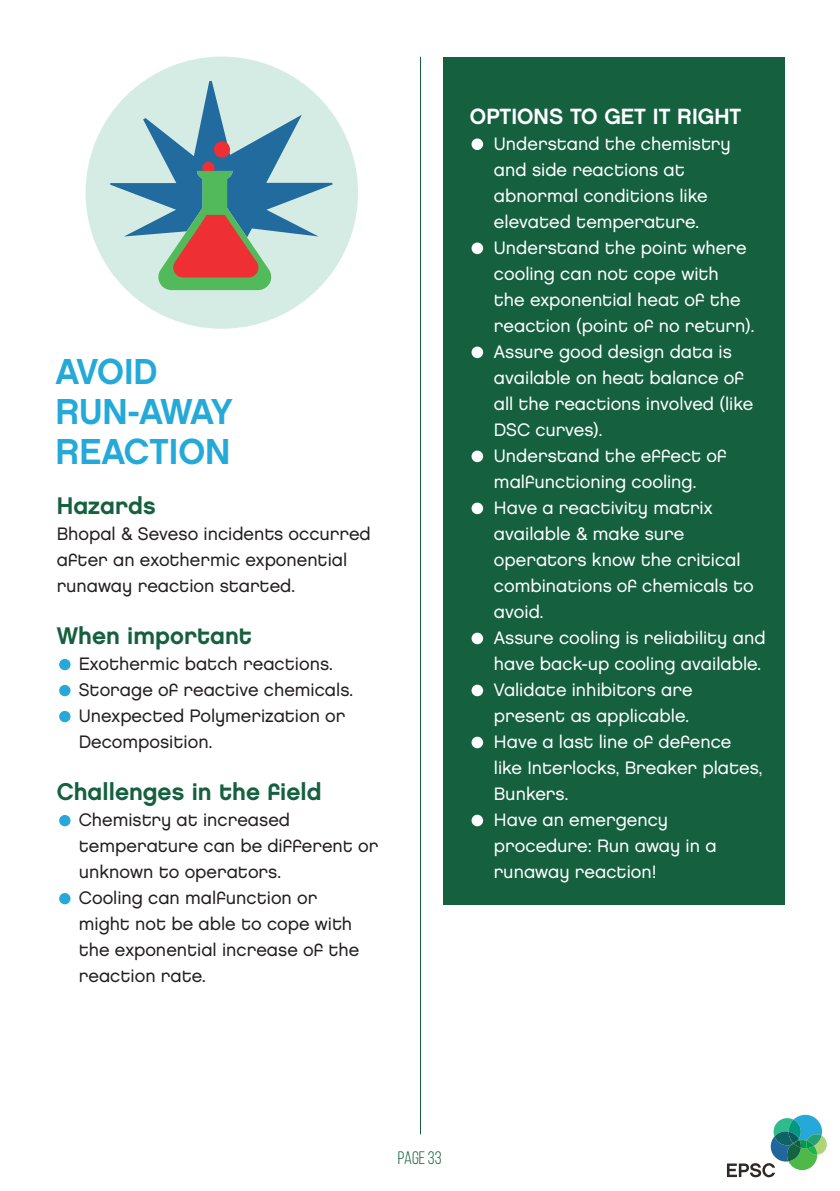
<style>
.page{position:relative;width:840px;height:1191px;background:#fff}
.page>*{position:absolute;margin:0;border:0;box-sizing:border-box;transform-origin:0 0}
.t1{font:36px "Chalet New York Nineteen Eighty";color:#24a9d8}
.t2{font:24px "Chalet New York Nineteen Eighty";color:#15603f}
.t3{font:22px "Chalet New York Nineteen Eighty";color:#fff}
.t4{font:18px/26px "Chalet London Nineteen Eighty";color:#fff}
.t5{font:18px/26px "Chalet London Nineteen Eighty";color:#231f20}
.t6{font:18px "Bebas Neue";color:#15603f}
</style>
<div class="page">
<svg style="left:727px;top:1114px;width:99px;height:63px"></svg>
<div style="left:443px;top:57px;width:341px;height:847px;background:#15603f"></div>
<hr style="left:420px;top:57px;width:1px;height:1077px;background:#15603f">
<div style="left:471px;top:138px;width:12px;height:12px;background:#fff;border-radius:50%"></div>
<div style="left:471px;top:242px;width:12px;height:12px;background:#fff;border-radius:50%"></div>
<div style="left:471px;top:346px;width:12px;height:12px;background:#fff;border-radius:50%"></div>
<div style="left:471px;top:450px;width:12px;height:12px;background:#fff;border-radius:50%"></div>
<div style="left:471px;top:502px;width:12px;height:12px;background:#fff;border-radius:50%"></div>
<div style="left:471px;top:632px;width:12px;height:12px;background:#fff;border-radius:50%"></div>
<div style="left:471px;top:684px;width:12px;height:12px;background:#fff;border-radius:50%"></div>
<div style="left:471px;top:736px;width:12px;height:12px;background:#fff;border-radius:50%"></div>
<div style="left:471px;top:814px;width:12px;height:12px;background:#fff;border-radius:50%"></div>
<div style="left:59px;top:659px;width:11px;height:11px;background:#24a9d8;border-radius:50%"></div>
<div style="left:59px;top:685px;width:11px;height:11px;background:#24a9d8;border-radius:50%"></div>
<div style="left:59px;top:711px;width:11px;height:11px;background:#24a9d8;border-radius:50%"></div>
<div style="left:59px;top:815px;width:11px;height:11px;background:#24a9d8;border-radius:50%"></div>
<div style="left:59px;top:893px;width:11px;height:11px;background:#24a9d8;border-radius:50%"></div>
<svg style="left:85px;top:57px;width:273px;height:272px"></svg>
<svg style="left:110px;top:81px;width:222px;height:209px"></svg>
<p class="t1" style="left:55px;top:349px;width:104px">AVOID</p>
<p class="t1" style="left:55px;top:389px;width:179px">RUN-AWAY</p>
<p class="t1" style="left:55px;top:429px;width:176px">REACTION</p>
<p class="t2" style="left:57px;top:491px;width:100px">Hazards</p>
<p class="t5" style="left:57px;top:521px;width:315px">Bhopal &amp; Seveso incidents occurred after an exothermic exponential runaway reaction started.</p>
<p class="t2" style="left:57px;top:621px;width:196px">When important</p>
<p class="t5" style="left:79px;top:651px;width:255px">Exothermic batch reactions.</p>
<p class="t5" style="left:79px;top:677px;width:275px">Storage of reactive chemicals.<br>Unexpected Polymerization or<br>Decomposition.</p>
<p class="t2" style="left:57px;top:777px;width:266px">Challenges in the field</p>
<p class="t5" style="left:79px;top:807px;width:301px">Chemistry at increased temperature can be different or unknown to operators.</p>
<p class="t5" style="left:79px;top:885px;width:282px">Cooling can malfunction or might not be able to cope with the exponential increase of the reaction rate.</p>
<p class="t3" style="left:469px;top:103px;width:273px">OPTIONS TO GET IT RIGHT</p>
<p class="t4" style="left:493px;top:131px;width:238px">Understand the chemistry and side reactions at abnormal conditions like elevated temperature.</p>
<p class="t4" style="left:493px;top:235px;width:262px">Understand the point where cooling can not cope with<br>the exponential heat of the reaction (point of no return).</p>
<p class="t4" style="left:493px;top:339px;width:261px">Assure good design data is available on heat balance of all the reactions involved (like<br>DSC curves).</p>
<p class="t4" style="left:493px;top:443px;width:234px">Understand the effect of malfunctioning cooling.</p>
<p class="t4" style="left:493px;top:495px;width:261px">Have a reactivity matrix available &amp; make sure operators know the critical combinations of chemicals to avoid.</p>
<p class="t4" style="left:493px;top:625px;width:273px">Assure cooling is reliability and have back-up cooling available.</p>
<p class="t4" style="left:493px;top:677px;width:200px">Validate inhibitors are present as applicable.</p>
<p class="t4" style="left:493px;top:729px;width:270px">Have a last line of defence like Interlocks, Breaker plates,<br>Bunkers.</p>
<p class="t4" style="left:493px;top:807px;width:224px">Have an emergency procedure: Run away in a runaway reaction!</p>
<p class="t6" style="left:397px;top:1148px;width:45px">page 33</p>
</div>
